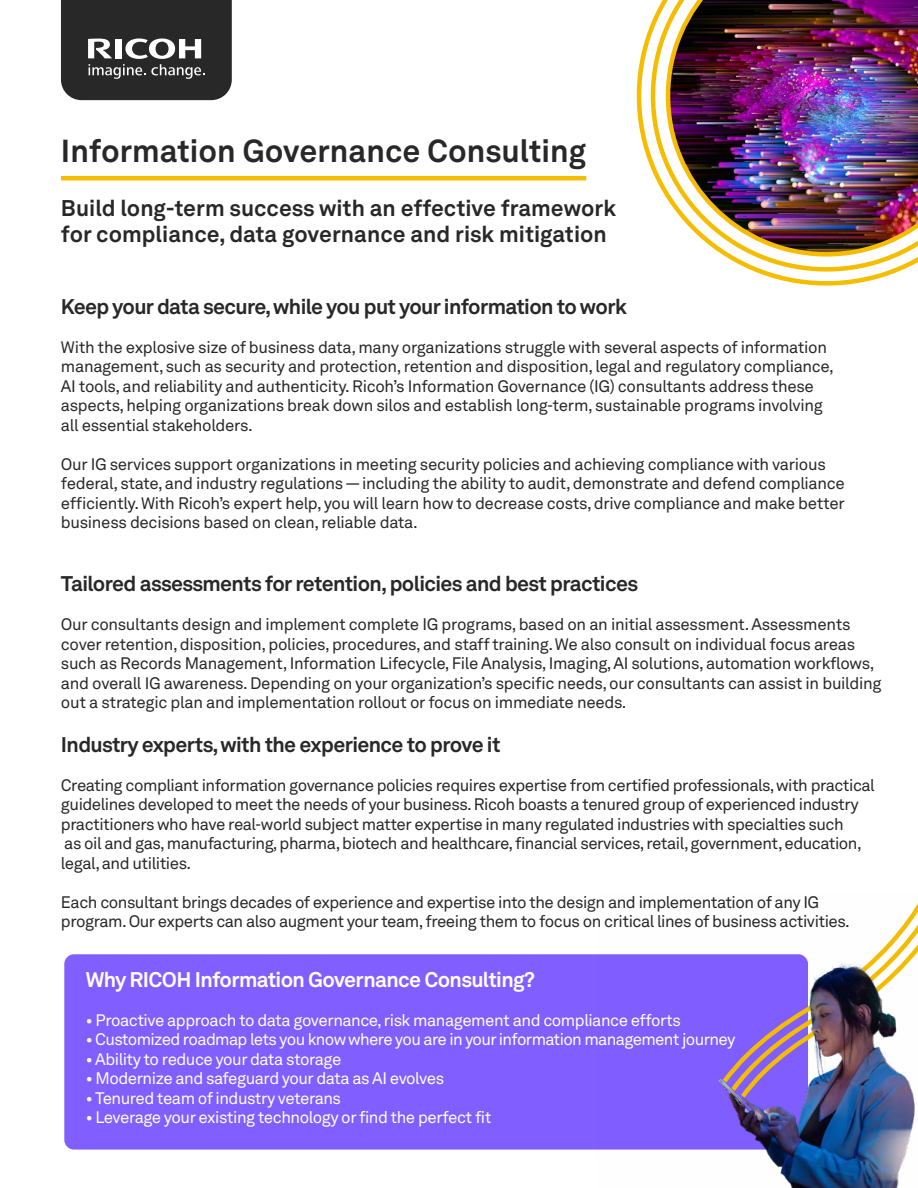
<style>
.page{position:relative;width:918px;height:1188px;background:#fff}
.page>*{position:absolute;margin:0;border:0;box-sizing:border-box;transform-origin:0 0}
.t1{font:700 31.5px "Akkurat LL";color:#282828}
.t2{font:700 22.5px/25.5px "Akkurat LL";color:#282828}
.t3{font:700 21px "Akkurat LL";letter-spacing:-.03em;color:#282828}
.t4{font:700 21px "Akkurat LL";letter-spacing:-.03em;color:#fff}
.t5{font:16.5px/19.5px "Akkurat LL";letter-spacing:-.02em;color:#282828}
.t6{font:16.5px "Akkurat LL";letter-spacing:-.03em;color:#fff}
</style>
<div class="page">
<svg style="left:61px;top:0;width:171px;height:100px;background:#3e3e3e"></svg>
<div style="left:64px;top:954px;width:744px;height:196px;background:#805eff;border-radius:10px"></div>
<hr style="left:61px;top:176px;width:525px;height:4px;background:#f5bd00">
<img style="left:636px;top:0;width:282px;height:286px">
<img style="left:598px;top:903px;width:320px;height:285px">
<h1 class="t1" style="left:61px;top:126px;width:527px">Information Governance Consulting</h1>
<h2 class="t2" style="left:61px;top:194px;width:557px">Build long-term success with an effective framework for compliance, data governance and risk mitigation</h2>
<p class="t3" style="left:61px;top:290px;width:567px">Keep your data secure, while you put your information to work</p>
<p class="t5" style="left:61px;top:337px;width:774px">With the explosive size of business data, many organizations struggle with several aspects of information management, such as security and protection, retention and disposition, legal and regulatory compliance, AI tools, and reliability and authenticity. Ricoh’s Information Governance (IG) consultants address these aspects, helping organizations break down silos and establish long-term, sustainable programs involving all essential stakeholders.</p>
<p class="t5" style="left:61px;top:454px;width:786px">Our IG services support organizations in meeting security policies and achieving compliance with various federal, state, and industry regulations — including the ability to audit, demonstrate and defend compliance efficiently. With Ricoh’s expert help, you will learn how to decrease costs, drive compliance and make better business decisions based on clean, reliable data.</p>
<p class="t3" style="left:61px;top:568px;width:579px">Tailored assessments for retention, policies and best practices</p>
<p class="t5" style="left:61px;top:614px;width:822px">Our consultants design and implement complete IG programs, based on an initial assessment. Assessments cover retention, disposition, policies, procedures, and staff training. We also consult on individual focus areas such as Records Management, Information Lifecycle, File Analysis, Imaging, AI solutions, automation workflows, and overall IG awareness. Depending on your organization’s specific needs, our consultants can assist in building out a strategic plan and implementation rollout or focus on immediate needs.</p>
<p class="t3" style="left:61px;top:728px;width:441px">Industry experts, with the experience to prove it</p>
<p class="t5" style="left:61px;top:775px;width:815px">Creating compliant information governance policies requires expertise from certified professionals, with practical guidelines developed to meet the needs of your business. Ricoh boasts a tenured group of experienced industry practitioners who have real-world subject matter expertise in many regulated industries with specialties such<br>as oil and gas, manufacturing, pharma, biotech and healthcare, financial services, retail, government, education, legal, and utilities.</p>
<p class="t5" style="left:61px;top:892px;width:790px">Each consultant brings decades of experience and expertise into the design and implementation of any IG program. Our experts can also augment your team, freeing them to focus on critical lines of business activities.</p>
<p class="t4" style="left:86px;top:963px;width:451px">Why RICOH Information Governance Consulting?</p>
<p class="t6" style="left:86px;top:1008px;width:597px">• Proactive approach to data governance, risk management and compliance efforts</p>
<p class="t6" style="left:86px;top:1027px;width:651px">• Customized roadmap lets you know where you are in your information management journey</p>
<p class="t6" style="left:86px;top:1047px;width:257px">• Ability to reduce your data storage</p>
<p class="t6" style="left:86px;top:1066px;width:360px">• Modernize and safeguard your data as AI evolves</p>
<p class="t6" style="left:86px;top:1086px;width:257px">• Tenured team of industry veterans</p>
<p class="t6" style="left:86px;top:1105px;width:407px">• Leverage your existing technology or find the perfect fit</p>
</div>
